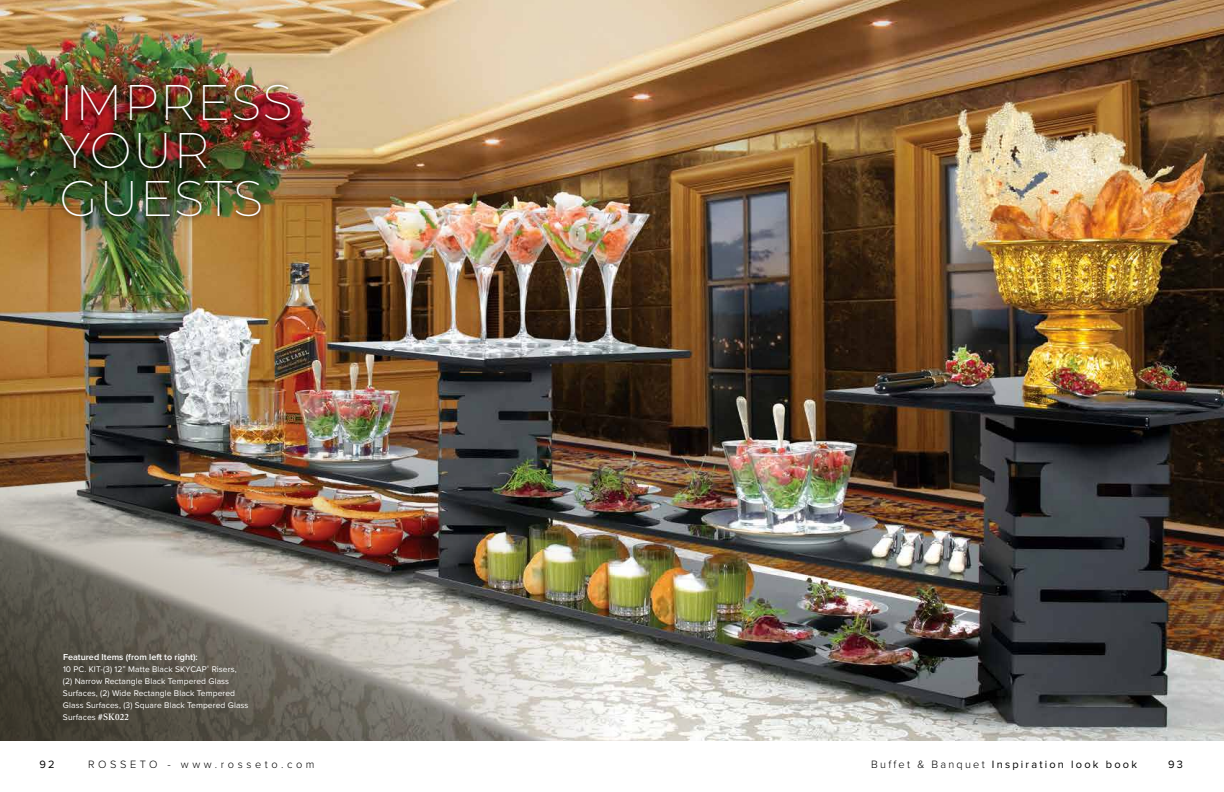
<style>
.page{position:relative;width:1224px;height:792px;background:#fff}
.page>*{position:absolute;margin:0;border:0;box-sizing:border-box;transform-origin:0 0}
.t1{font:200 50px/48px "Montserrat";letter-spacing:.02em;color:#fff}
.t2{font:11px "Proxima Nova";letter-spacing:.2em;color:#000}
.t3{font:300 11px "Proxima Nova";letter-spacing:.325em;color:#000}
.t4{font:600 9px "Proxima Nova";color:#fff}
.t5{font:8.5px/12px "Proxima Nova";letter-spacing:.01em;color:#fff}
.s1{font-family:"Adobe Caslon Pro";font-weight:600;font-size:9px}
.s2{font-weight:300}
</style>
<div class="page">
<img style="left:0;top:0;width:1224px;height:741px">
<img style="left:0;top:365px;width:612px;height:376px">
<div style="left:54px;top:79px;width:242px;height:143px;background:#000;opacity:.75"></div>
<h1 class="t1" style="left:60px;top:77px;width:235px">IMPRESS<br>YOUR<br>GUESTS</h1>
<p class="t4" style="left:63px;top:650px;width:136px">Featured Items (from left to right):</p>
<p class="t5" style="left:63px;top:663px;width:187px">10 PC. KIT-(3) 12” Matte Black SKYCAP<sup>®</sup> Risers,<br>(2) Narrow Rectangle Black Tempered Glass Surfaces, (2) Wide Rectangle Black Tempered Glass Surfaces, (3) Square Black Tempered Glass Surfaces <span class="s1">#SK022</span></p>
<p class="t2" style="left:39px;top:756px;width:17px">92</p>
<p class="t3" style="left:88px;top:756px;width:228px">ROSSETO - www.rosseto.com</p>
<p class="t2" style="left:871px;top:756px;width:267px"><span class="s2">Buffet &amp; Banquet</span> Inspiration look book</p>
<p class="t2" style="left:1168px;top:756px;width:16px">93</p>
</div>
